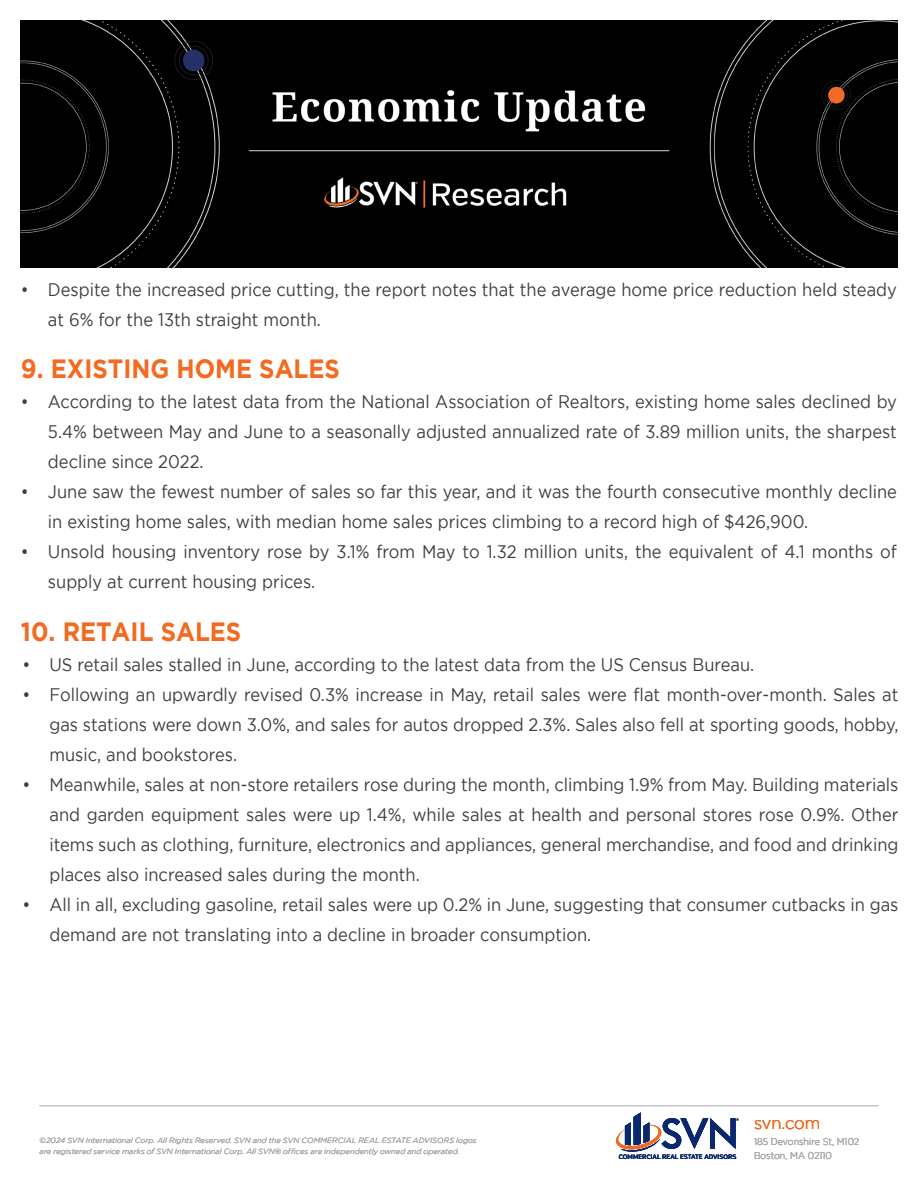
<style>
.page{position:relative;width:918px;height:1188px;background:#fff}
.page>*{position:absolute;margin:0;border:0;box-sizing:border-box;transform-origin:0 0}
.t1{font:700 26.4px "Gotham";color:#f36a21;scale:.91 1}
.t2{font:18.15px/30px "Gotham";color:#3e3e3f;scale:.91 1}
.t3{font:300 17.4px "Gotham";letter-spacing:-.01em;color:#f36a21;scale:.95 1}
.t4{font:300 9.9px/13.5px "Gotham";color:#a8a9ad;scale:.91 1}
.t5{font:italic 300 7.5px/10.5px "Gotham";letter-spacing:.015em;color:#a8a9ad}
.t6{font:500 6.45px "Verb";color:#09286d}
</style>
<div class="page">
<img style="left:21px;top:21px;width:876px;height:247px">
<hr style="left:40px;top:1105px;width:838px;height:1px;background:#c7c8ca">
<svg style="left:616px;top:1112px;width:123px;height:40px"></svg>
<p class="t2" style="left:48px;top:274px;width:934px;text-indent:-27px">• Despite the increased price cutting, the report notes that the average home price reduction held steady at 6% for the 13th straight month.</p>
<p class="t1" style="left:21px;top:353px;width:352px">9. EXISTING HOME SALES</p>
<p class="t2" style="left:48px;top:386px;width:934px;text-align:justify;text-indent:-27px">• According to the latest data from the National Association of Realtors, existing home sales declined by 5.4% between May and June to a seasonally adjusted annualized rate of 3.89 million units, the sharpest decline since 2022.</p>
<p class="t2" style="left:48px;top:476px;width:934px;text-indent:-27px">• June saw the fewest number of sales so far this year, and it was the fourth consecutive monthly decline in existing home sales, with median home sales prices climbing to a record high of $426,900.</p>
<p class="t2" style="left:48px;top:536px;width:934px;text-indent:-27px">• Unsold housing inventory rose by 3.1% from May to 1.32 million units, the equivalent of 4.1 months of supply at current housing prices.</p>
<p class="t1" style="left:21px;top:616px;width:244px">10. RETAIL SALES</p>
<p class="t2" style="left:22px;top:649px;width:806px">• US retail sales stalled in June, according to the latest data from the US Census Bureau.</p>
<p class="t2" style="left:49px;top:679px;width:934px;text-align:justify;text-indent:-27px">• Following an upwardly revised 0.3% increase in May, retail sales were flat month-over-month. Sales at gas stations were down 3.0%, and sales for autos dropped 2.3%. Sales also fell at sporting goods, hobby, music, and bookstores.</p>
<p class="t2" style="left:49px;top:769px;width:934px;text-align:justify;text-indent:-27px">• Meanwhile, sales at non-store retailers rose during the month, climbing 1.9% from May. Building materials and garden equipment sales were up 1.4%, while sales at health and personal stores rose 0.9%. Other items such as clothing, furniture, electronics and appliances, general merchandise, and food and drinking places also increased sales during the month.</p>
<p class="t2" style="left:49px;top:889px;width:934px;text-indent:-27px">• All in all, excluding gasoline, retail sales were up 0.2% in June, suggesting that consumer cutbacks in gas demand are not translating into a decline in broader consumption.</p>
<p class="t5" style="left:40px;top:1136px;width:438px">©2024 SVN International Corp. All Rights Reserved. SVN and the SVN COMMERCIAL REAL ESTATE ADVISORS logos are registered service marks of SVN International Corp. All SVN® offices are independently owned and operated.</p>
<p class="t6" style="left:619px;top:1153px;width:119px">COMMERCIAL REAL ESTATE ADVISORS</p>
<p class="t3" style="left:754px;top:1113px;width:71px">svn.com</p>
<p class="t4" style="left:754px;top:1135px;width:117px">185 Devonshire St, M102<br>Boston, MA 02110</p>
</div>
